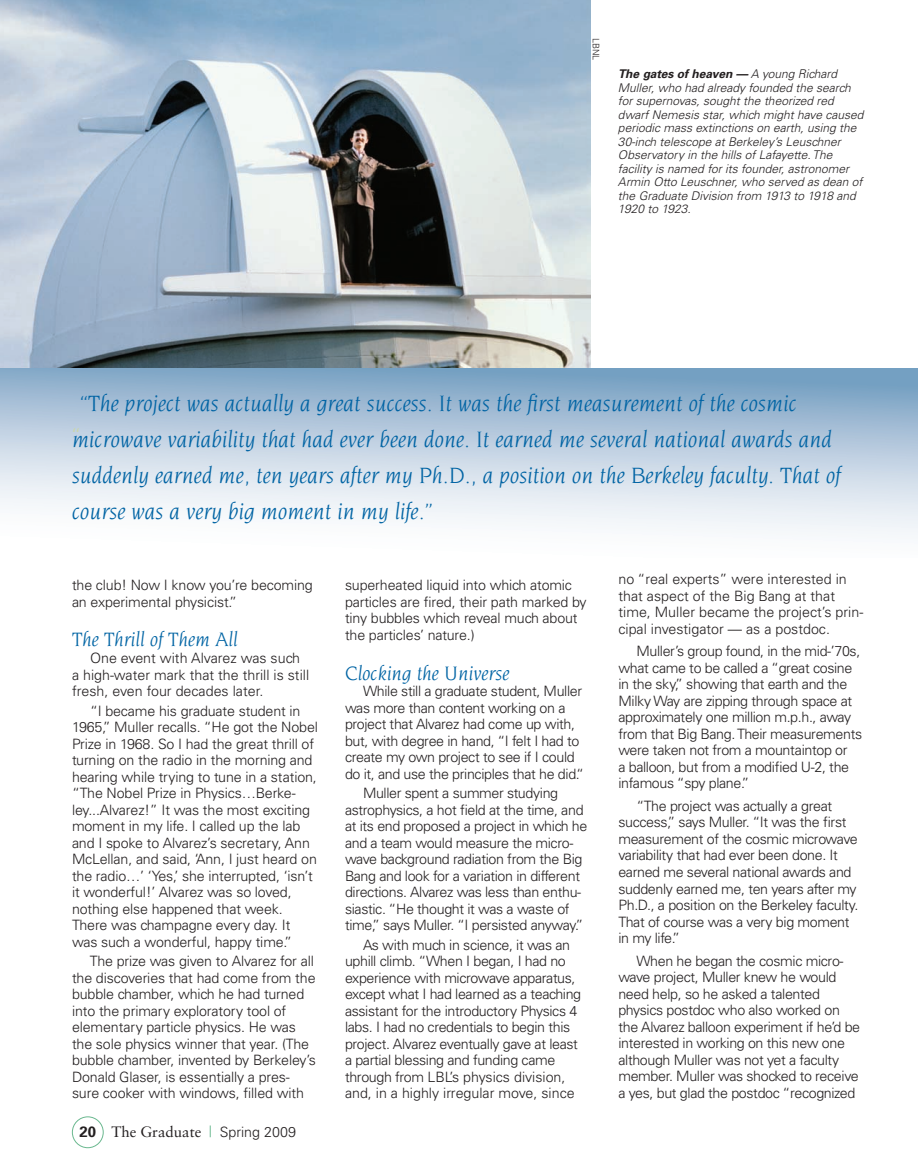
<style>
.page{position:relative;width:918px;height:1175px;background:#fff}
.page>*{position:absolute;margin:0;border:0;box-sizing:border-box;transform-origin:0 0}
.pull_quote{font:italic 24px/36px "Novarese";color:#0164a4}
.pull_quote-2{font:italic 24px "Novarese";color:#ccd7a3}
.body_text{font:italic 21px "Novarese";color:#0164a4}
.pull_quote-3{font:italic 21px "Novarese";color:#0164a4}
.body_text-2{font:15px "Sabon";color:#231f20}
.body_text-3{font:700 15px "Univers";color:#231f20}
.body_text-4{font:300 14.25px/16.5px "Univers";letter-spacing:-.025em;color:#231f20}
.body_text-5{font:300 14.25px/16.5px "Univers";color:#231f20}
.body_text-6{font:italic 300 12px/13.5px "Univers";color:#231f20}
.body_text-7{font:300 9px "Univers";color:#231f20}
.s1{font-weight:700}
.s2{color:#6ab88f}
.s3{font-family:"Univers";font-weight:300;font-size:14.25px}
</style>
<div class="page">
<div style="left:72px;top:1116px;width:32px;height:32px;border:1px solid #6ab88f;border-radius:50%"></div>
<img style="left:0;top:0;width:591px;height:369px">
<svg style="left:0;top:369px;width:918px;height:166px"></svg>
<p class="body_text-7" style="left:601px;top:38px;width:24px;rotate:90deg">LBNL</p>
<p class="body_text-6" style="left:618px;top:67px;width:247px"><span class="s1">The gates of heaven —</span> A young Richard Muller, who had already founded the search for supernovas, sought the theorized red dwarf Nemesis star, which might have caused periodic mass extinctions on earth, using the 30-inch telescope at Berkeley’s Leuschner Observatory in the hills of Lafayette. The facility is named for its founder, astronomer Armin Otto Leuschner, who served as dean of the Graduate Division from 1913 to 1918 and 1920 to 1923.</p>
<p class="pull_quote" style="left:72px;top:385px;width:770px;text-indent:8px">“The project was actually a great success. It was the first measurement of the cosmic microwave variability that had ever been done. It earned me several national awards and suddenly earned me, ten years after my Ph.D., a position on the Berkeley faculty. That of course was a very big moment in my life.”</p>
<p class="pull_quote-2" style="left:72px;top:422px;width:10px">“</p>
<p class="body_text-4" style="left:72px;top:576px;width:242px">the club! Now I know you’re becoming an experimental physicist.”</p>
<p class="pull_quote-3" style="left:72px;top:628px;width:167px">The Thrill of Them All</p>
<p class="body_text-5" style="left:72px;top:649px;width:239px;text-indent:18px">One event with Alvarez was such a high-water mark that the thrill is still fresh, even four decades later.</p>
<p class="body_text-4" style="left:72px;top:702px;width:247px;text-indent:18px">“I became his graduate student in 1965,” Muller recalls. “He got the Nobel Prize in 1968. So I had the great thrill of turning on the radio in the morning and hearing while trying to tune in a station, “The Nobel Prize in Physics…Berke&shy;ley...Alvarez!” It was the most exciting moment in my life. I called up the lab and I spoke to Alvarez’s secretary, Ann McLellan, and said, ‘Ann, I just heard on the radio…’ ‘Yes,’ she interrupted, ‘isn’t it wonderful!’ Alvarez was so loved, nothing else happened that week.<br>There was champagne every day. It was such a wonderful, happy time.”</p>
<p class="body_text-4" style="left:72px;top:952px;width:246px;text-indent:18px">The prize was given to Alvarez for all the discoveries that had come from the bubble chamber, which he had turned into the primary exploratory tool of elementary particle physics. He was the sole physics winner that year. (The bubble chamber, invented by Berkeley’s Donald Glaser, is essentially a pres&shy;sure cooker with windows, filled with</p>
<p class="body_text-3" style="left:80px;top:1121px;width:18px">20</p>
<p class="body_text-2" style="left:111px;top:1122px;width:186px">The Graduate <span class="s2">|</span> <span class="s3">Spring 2009</span></p>
<p class="body_text-4" style="left:345px;top:576px;width:243px">superheated liquid into which atomic particles are fired, their path marked by tiny bubbles which reveal much about the particles’ nature.)</p>
<p class="body_text" style="left:345px;top:661px;width:166px">Clocking the Universe</p>
<p class="body_text-4" style="left:345px;top:682px;width:241px;text-indent:18px">While still a graduate student, Muller was more than content working on a project that Alvarez had come up with, but, with degree in hand, “I felt I had to create my own project to see if I could do it, and use the principles that he did.“</p>
<p class="body_text-4" style="left:345px;top:784px;width:244px;text-indent:18px">Muller spent a summer studying astrophysics, a hot field at the time, and at its end proposed a project in which he and a team would measure the micro&shy;wave background radiation from the Big Bang and look for a variation in different directions. Alvarez was less than enthu&shy;siastic. “He thought it was a waste of time,” says Muller. “I persisted anyway.”</p>
<p class="body_text-4" style="left:345px;top:936px;width:238px;text-indent:18px">As with much in science, it was an uphill climb. “When I began, I had no experience with microwave apparatus, except what I had learned as a teaching assistant for the introductory Physics 4 labs. I had no credentials to begin this project. Alvarez eventually gave at least a partial blessing and funding came through from LBL’s physics division, and, in a highly irregular move, since</p>
<p class="body_text-5" style="left:618px;top:570px;width:246px">no “real experts” were interested in that aspect of the Big Bang at that time, Muller became the project’s prin&shy;cipal investigator — as a postdoc.</p>
<p class="body_text-4" style="left:618px;top:642px;width:245px;text-indent:18px">Muller’s group found, in the mid-’70s, what came to be called a “great cosine in the sky,” showing that earth and the Milky Way are zipping through space at approximately one million m.p.h., away from that Big Bang. Their measurements were taken not from a mountaintop or<br>a balloon, but from a modified U-2, the infamous “spy plane.”</p>
<p class="body_text-4" style="left:618px;top:797px;width:242px;text-indent:18px">“The project was actually a great success,” says Muller. “It was the first measurement of the cosmic microwave variability that had ever been done. It earned me several national awards and suddenly earned me, ten years after my Ph.D., a position on the Berkeley faculty.<br>That of course was a very big moment in my life.”</p>
<p class="body_text-4" style="left:618px;top:951px;width:243px;text-indent:18px">When he began the cosmic micro&shy;wave project, Muller knew he would need help, so he asked a talented physics postdoc who also worked on the Alvarez balloon experiment if he’d be interested in working on this new one although Muller was not yet a faculty member. Muller was shocked to receive a yes, but glad the postdoc “recognized</p>
</div>
